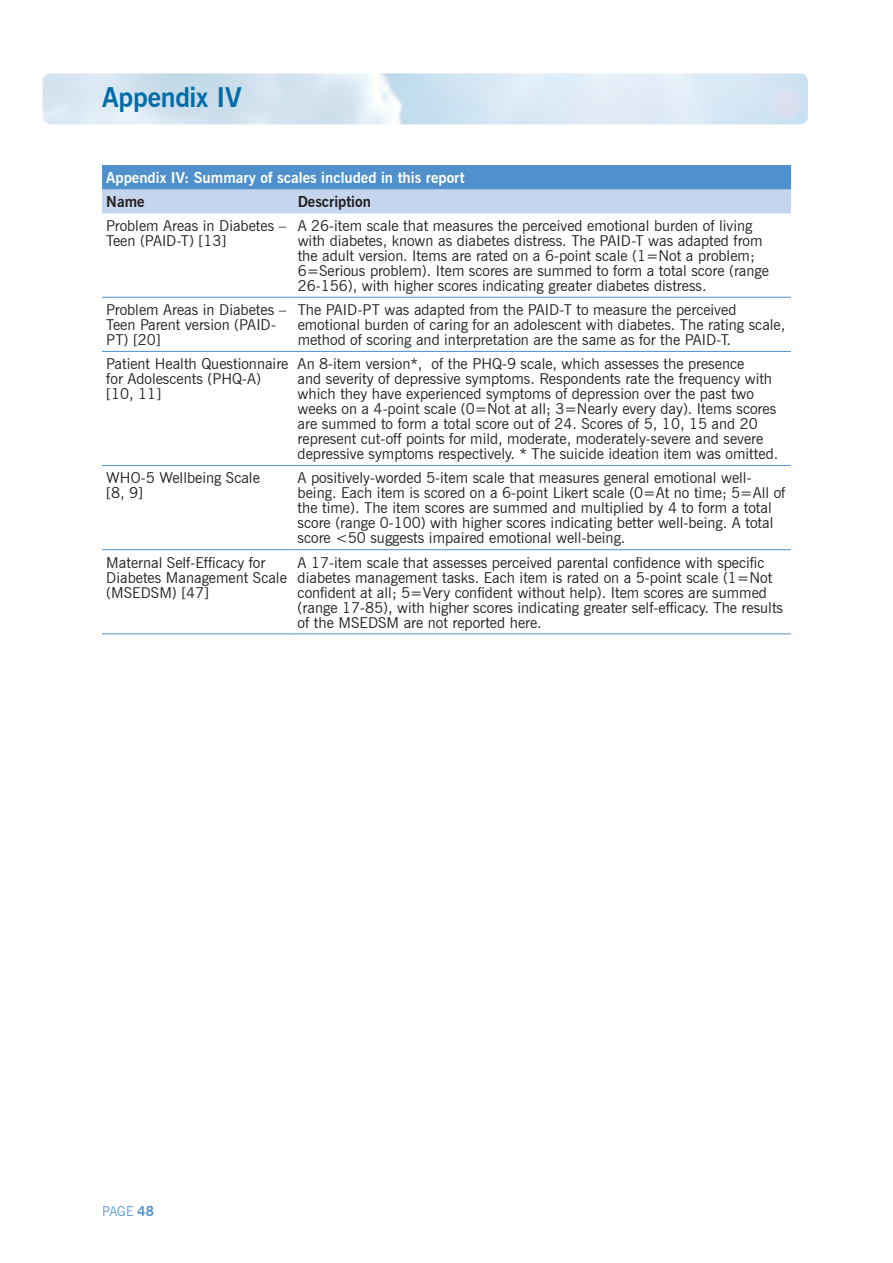
<style>
.page{position:relative;width:893px;height:1263px;background:#fff}
.page>*{position:absolute;margin:0;border:0;box-sizing:border-box;transform-origin:0 0}
.t1{font:700 27px "News Gothic BT";letter-spacing:-.01em;color:#006da9}
.t2{font:15px/15px "News Gothic BT";color:#231f20}
.t3{font:700 15px "News Gothic BT";color:#fff}
.t4{font:700 15px "News Gothic BT";color:#231f20}
.t5{font:300 13.5px "News Gothic BT";color:#5090cc}
.s1{font-weight:700}
</style>
<div class="page">
<div style="left:102px;top:165px;width:689px;height:24px;background:#5090cc"></div>
<div style="left:102px;top:189px;width:689px;height:24px;background:#c5d5ed"></div>
<hr style="left:102px;top:297px;width:191px;height:1px;background:#5090cc">
<hr style="left:293px;top:297px;width:498px;height:1px;background:#5090cc">
<hr style="left:102px;top:351px;width:191px;height:1px;background:#5090cc">
<hr style="left:293px;top:351px;width:498px;height:1px;background:#5090cc">
<hr style="left:102px;top:465px;width:191px;height:1px;background:#5090cc">
<hr style="left:293px;top:465px;width:498px;height:1px;background:#5090cc">
<hr style="left:102px;top:549px;width:191px;height:1px;background:#5090cc">
<hr style="left:293px;top:549px;width:498px;height:1px;background:#5090cc">
<hr style="left:102px;top:633px;width:191px;height:1px;background:#5090cc">
<hr style="left:293px;top:633px;width:498px;height:1px;background:#5090cc">
<h1 class="t1" style="left:102px;top:81px;width:141px">Appendix IV</h1>
<p class="t3" style="left:106px;top:168px;width:360px">Appendix IV: Summary of scales included in this report</p>
<p class="t4" style="left:106px;top:193px;width:40px">Name</p>
<p class="t4" style="left:298px;top:193px;width:75px">Description</p>
<p class="t2" style="left:106px;top:218px;width:181px">Problem Areas in Diabetes –<br>Teen (PAID-T) [13]</p>
<p class="t2" style="left:298px;top:218px;width:473px">A 26-item scale that measures the perceived emotional burden of living with diabetes, known as diabetes distress. The PAID-T was adapted from the adult version. Items are rated on a 6-point scale (1=Not a problem; 6=Serious problem). Item scores are summed to form a total score (range 26-156), with higher scores indicating greater diabetes distress.</p>
<p class="t2" style="left:106px;top:302px;width:181px">Problem Areas in Diabetes –<br>Teen Parent version (PAID-<br>PT) [20]</p>
<p class="t2" style="left:298px;top:302px;width:489px">The PAID-PT was adapted from the PAID-T to measure the perceived emotional burden of caring for an adolescent with diabetes. The rating scale, method of scoring and interpretation are the same as for the PAID-T.</p>
<p class="t2" style="left:106px;top:356px;width:184px">Patient Health Questionnaire for Adolescents (PHQ-A) [10, 11]</p>
<p class="t2" style="left:298px;top:356px;width:482px">An 8-item version*, of the PHQ-9 scale, which assesses the presence<br>and severity of depressive symptoms. Respondents rate the frequency with which they have experienced symptoms of depression over the past two weeks on a 4-point scale (0=Not at all; 3=Nearly every day). Items scores are summed to form a total score out of 24. Scores of 5, 10, 15 and 20 represent cut-off points for mild, moderate, moderately-severe and severe depressive symptoms respectively. * The suicide ideation item was omitted.</p>
<p class="t2" style="left:106px;top:470px;width:155px">WHO-5 Wellbeing Scale [8, 9]</p>
<p class="t2" style="left:298px;top:470px;width:489px">A positively-worded 5-item scale that measures general emotional well&shy;being. Each item is scored on a 6-point Likert scale (0=At no time; 5=All of the time). The item scores are summed and multiplied by 4 to form a total score (range 0-100) with higher scores indicating better well-being. A total score &lt;50 suggests impaired emotional well-being.</p>
<p class="t2" style="left:106px;top:554px;width:182px">Maternal Self-Efficacy for<br>Diabetes Management Scale (MSEDSM) [47]</p>
<p class="t2" style="left:298px;top:554px;width:487px">A 17-item scale that assesses perceived parental confidence with specific diabetes management tasks. Each item is rated on a 5-point scale (1=Not confident at all; 5=Very confident without help). Item scores are summed (range 17-85), with higher scores indicating greater self-efficacy. The results of the MSEDSM are not reported here.</p>
<p class="t5" style="left:102px;top:1203px;width:54px">PAGE <span class="s1">48</span></p>
</div>
